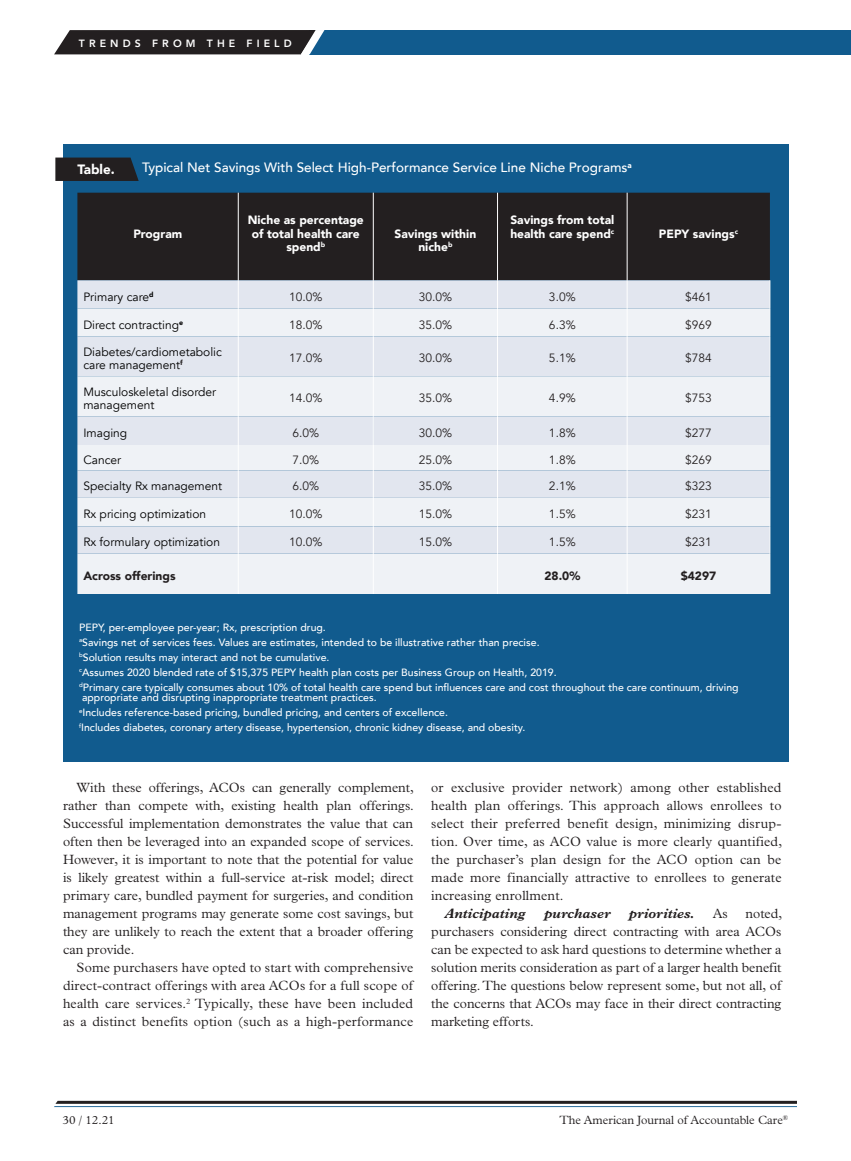
<style>
.page{position:relative;width:851px;height:1161px;background:#fff}
.page>*{position:absolute;margin:0;border:0;box-sizing:border-box;transform-origin:0 0}
.Indent{font:300 13.5px/18px "Plantin MT Pro";letter-spacing:.015em;color:#231f20;text-align:justify}
.t1{font:500 13.5px "Avenir";color:#fff}
.Indent-2{font:italic 700 13.5px "Plantin MT Pro";color:#231f20}
.t2{font:900 13.5px "Avenir";color:#fff}
.Table_Body{font:12px/13.5px "Avenir";color:#000}
.Table_Body-2{font:12px "Avenir";color:#231f20}
.Table_Header_White{font:900 12px/13.5px "Avenir";color:#fff;text-align:center}
.t3{font:300 12px "Plantin MT Pro";color:#231f20}
.Table_Body-3{font:900 12px "Avenir";color:#231f20}
.t4{font:500 10.5px "Avenir";color:#fff}
.t5{font:800 10.5px "Avenir";letter-spacing:.39em;color:#fff}
.s1{font-weight:400}
</style>
<div class="page">
<div style="left:309px;top:30px;width:541px;height:24px;background:#115b8e"></div>
<svg style="left:55px;top:1101px;width:741px;height:3px;background:#2f2b2c"></svg>
<hr style="left:54px;top:1106px;width:748px;height:1px;background:#115b8e">
<div style="left:796px;top:1098px;width:30px;height:54px;background:#fff"></div>
<div style="left:63px;top:144px;width:725px;height:617px;background:#115b8e"></div>
<div style="left:77px;top:193px;width:692px;height:87px;background:#231f20"></div>
<svg style="left:77px;top:280px;width:692px;height:29px;background:#dde3ec"></svg>
<svg style="left:77px;top:309px;width:692px;height:285px;background:#eaeef3"></svg>
<svg style="left:77px;top:416px;width:692px;height:138px;background:#e5e9f0"></svg>
<hr style="left:373px;top:193px;width:1px;height:87px;background:#fff">
<hr style="left:497px;top:193px;width:1px;height:87px;background:#fff">
<hr style="left:627px;top:193px;width:1px;height:87px;background:#fff">
<hr style="left:238px;top:193px;width:1px;height:87px;background:#fff">
<svg style="left:238px;top:280px;width:1px;height:56px"></svg>
<svg style="left:373px;top:280px;width:1px;height:56px"></svg>
<svg style="left:497px;top:280px;width:1px;height:56px"></svg>
<svg style="left:627px;top:280px;width:1px;height:56px"></svg>
<svg style="left:769px;top:280px;width:1px;height:56px"></svg>
<hr style="left:238px;top:336px;width:1px;height:40px;background:#fff">
<hr style="left:373px;top:336px;width:1px;height:40px;background:#fff">
<hr style="left:497px;top:336px;width:1px;height:40px;background:#fff">
<hr style="left:627px;top:336px;width:1px;height:40px;background:#fff">
<hr style="left:769px;top:336px;width:1px;height:40px;background:#fff">
<hr style="left:238px;top:376px;width:1px;height:40px;background:#fff">
<hr style="left:373px;top:376px;width:1px;height:40px;background:#fff">
<hr style="left:497px;top:376px;width:1px;height:40px;background:#fff">
<hr style="left:627px;top:376px;width:1px;height:40px;background:#fff">
<hr style="left:769px;top:376px;width:1px;height:40px;background:#fff">
<svg style="left:238px;top:416px;width:1px;height:138px"></svg>
<svg style="left:373px;top:416px;width:1px;height:138px"></svg>
<svg style="left:497px;top:416px;width:1px;height:138px"></svg>
<svg style="left:627px;top:416px;width:1px;height:138px"></svg>
<svg style="left:769px;top:416px;width:1px;height:138px"></svg>
<hr style="left:238px;top:554px;width:1px;height:40px;background:#fff">
<hr style="left:373px;top:554px;width:1px;height:40px;background:#fff">
<hr style="left:497px;top:554px;width:1px;height:40px;background:#fff">
<hr style="left:627px;top:554px;width:1px;height:40px;background:#fff">
<hr style="left:769px;top:554px;width:1px;height:40px;background:#fff">
<div style="left:55px;top:158px;width:84px;height:23px;background:#231f20"></div>
<svg style="left:54px;top:30px;width:271px;height:24px;background:#302f31"></svg>
<p class="t5" style="left:79px;top:35px;width:214px">TRENDS FROM THE FIELD</p>
<p class="t2" style="left:77px;top:157px;width:39px">Table.</p>
<p class="t1" style="left:142px;top:160px;width:491px">Typical Net Savings With Select High-Performance Service Line Niche Programs<sup>a</sup></p>
<p class="Table_Header_White" style="left:133px;top:226px;width:50px">Program</p>
<p class="Table_Header_White" style="left:248px;top:213px;width:118px">Niche as percentage of total health care spend<sup>b</sup></p>
<p class="Table_Header_White" style="left:394px;top:226px;width:83px">Savings within niche<sup>b</sup></p>
<p class="Table_Header_White" style="left:510px;top:213px;width:105px;text-align:left">Savings from total health care spend<sup>c</sup></p>
<p class="Table_Header_White" style="left:659px;top:226px;width:81px">PEPY savings<sup>c</sup></p>
<p class="Table_Body" style="left:83px;top:290px;width:72px">Primary care<sup>d</sup></p>
<p class="Table_Body-2" style="left:289px;top:289px;width:35px">10.0%</p>
<p class="Table_Body-2" style="left:418px;top:289px;width:35px">30.0%</p>
<p class="Table_Body-2" style="left:549px;top:289px;width:28px">3.0%</p>
<p class="Table_Body-2" style="left:685px;top:289px;width:28px">$461</p>
<p class="Table_Body" style="left:83px;top:318px;width:101px">Direct contracting<sup>e</sup></p>
<p class="Table_Body-2" style="left:289px;top:317px;width:35px">18.0%</p>
<p class="Table_Body-2" style="left:418px;top:317px;width:35px">35.0%</p>
<p class="Table_Body-2" style="left:549px;top:317px;width:28px">6.3%</p>
<p class="Table_Body-2" style="left:685px;top:317px;width:28px">$969</p>
<p class="Table_Body" style="left:83px;top:345px;width:140px">Diabetes/cardiometabolic care management<sup>f</sup></p>
<p class="Table_Body-2" style="left:289px;top:351px;width:35px">17.0%</p>
<p class="Table_Body-2" style="left:418px;top:351px;width:35px">30.0%</p>
<p class="Table_Body-2" style="left:549px;top:351px;width:28px">5.1%</p>
<p class="Table_Body-2" style="left:685px;top:351px;width:28px">$784</p>
<p class="Table_Body" style="left:83px;top:385px;width:134px">Musculoskeletal disorder management</p>
<p class="Table_Body-2" style="left:289px;top:391px;width:35px">14.0%</p>
<p class="Table_Body-2" style="left:418px;top:391px;width:35px">35.0%</p>
<p class="Table_Body-2" style="left:549px;top:391px;width:28px">4.9%</p>
<p class="Table_Body-2" style="left:685px;top:391px;width:28px">$753</p>
<p class="Table_Body" style="left:83px;top:426px;width:45px">Imaging</p>
<p class="Table_Body-2" style="left:292px;top:425px;width:28px">6.0%</p>
<p class="Table_Body-2" style="left:418px;top:425px;width:35px">30.0%</p>
<p class="Table_Body-2" style="left:549px;top:425px;width:28px">1.8%</p>
<p class="Table_Body-2" style="left:685px;top:425px;width:28px">$277</p>
<p class="Table_Body" style="left:83px;top:453px;width:39px">Cancer</p>
<p class="Table_Body-2" style="left:292px;top:452px;width:28px">7.0%</p>
<p class="Table_Body-2" style="left:418px;top:452px;width:35px">25.0%</p>
<p class="Table_Body-2" style="left:549px;top:452px;width:28px">1.8%</p>
<p class="Table_Body-2" style="left:685px;top:452px;width:28px">$269</p>
<p class="Table_Body" style="left:83px;top:479px;width:140px">Specialty Rx management</p>
<p class="Table_Body-2" style="left:292px;top:479px;width:28px">6.0%</p>
<p class="Table_Body-2" style="left:418px;top:479px;width:35px">35.0%</p>
<p class="Table_Body-2" style="left:549px;top:479px;width:28px">2.1%</p>
<p class="Table_Body-2" style="left:685px;top:479px;width:28px">$323</p>
<p class="Table_Body" style="left:83px;top:508px;width:124px">Rx pricing optimization</p>
<p class="Table_Body-2" style="left:289px;top:507px;width:35px">10.0%</p>
<p class="Table_Body-2" style="left:418px;top:507px;width:35px">15.0%</p>
<p class="Table_Body-2" style="left:549px;top:507px;width:28px">1.5%</p>
<p class="Table_Body-2" style="left:685px;top:507px;width:28px">$231</p>
<p class="Table_Body" style="left:83px;top:535px;width:138px">Rx formulary optimization</p>
<p class="Table_Body-2" style="left:289px;top:535px;width:35px">10.0%</p>
<p class="Table_Body-2" style="left:418px;top:535px;width:35px">15.0%</p>
<p class="Table_Body-2" style="left:549px;top:535px;width:28px">1.5%</p>
<p class="Table_Body-2" style="left:685px;top:535px;width:28px">$231</p>
<p class="Table_Body-3" style="left:83px;top:565px;width:94px">Across offerings</p>
<p class="Table_Body-3" style="left:544px;top:565px;width:37px">28.0%</p>
<p class="Table_Body-3" style="left:680px;top:565px;width:37px">$4297</p>
<p class="t4" style="left:79px;top:621px;width:248px">PEPY, per-employee per-year; Rx, prescription drug.</p>
<p class="t4" style="left:79px;top:636px;width:462px"><sup>a</sup>Savings net of services fees. Values are estimates, intended to be illustrative rather than precise.</p>
<p class="t4" style="left:79px;top:651px;width:252px"><sup>b</sup>Solution results may interact and not be cumulative.</p>
<p class="t4" style="left:79px;top:666px;width:479px"><sup>c</sup>Assumes 2020 blended rate of $15,375 PEPY health plan costs per Business Group on Health, 2019.</p>
<p class="t4" style="left:79px;top:681px;width:661px"><sup>d</sup>Primary care typically consumes about 10% of total health care spend but influences care and cost throughout the care continuum, driving</p>
<p class="t4" style="left:82px;top:692px;width:296px">appropriate and disrupting inappropriate treatment practices.</p>
<p class="t4" style="left:79px;top:707px;width:370px"><sup>e</sup>Includes reference-based pricing, bundled pricing, and centers of excellence.</p>
<p class="t4" style="left:79px;top:722px;width:447px"><sup>f</sup>Includes diabetes, coronary artery disease, hypertension, chronic kidney disease, and obesity.</p>
<p class="Indent" style="left:63px;top:779px;width:352px;text-indent:14px">With these offerings, ACOs can generally complement, rather than compete with, existing health plan offerings.<br>Successful implementation demonstrates the value that can often then be leveraged into an expanded scope of services.<br>However, it is important to note that the potential for value is likely greatest within a full-service at-risk model; direct primary care, bundled payment for surgeries, and condition management programs may generate some cost savings, but they are unlikely to reach the extent that a broader offering can provide.</p>
<p class="Indent" style="left:63px;top:959px;width:352px;text-indent:14px">Some purchasers have opted to start with comprehensive direct-contract offerings with area ACOs for a full scope of health care services.<sup>2</sup> Typically, these have been included as a distinct benefits option (such as a high-performance</p>
<p class="Indent" style="left:431px;top:779px;width:352px">or exclusive provider network) among other established health plan offerings. This approach allows enrollees to select their preferred benefit design, minimizing disrup&shy;tion. Over time, as ACO value is more clearly quantified, the purchaser’s plan design for the ACO option can be made more financially attractive to enrollees to generate increasing enrollment.</p>
<p class="Indent-2" style="left:445px;top:905px;width:83px">Anticipating</p>
<p class="Indent-2" style="left:544px;top:905px;width:68px">purchaser</p>
<p class="Indent-2" style="left:628px;top:905px;width:67px">priorities.</p>
<p class="Indent" style="left:712px;top:905px;width:17px">As</p>
<p class="Indent" style="left:431px;top:905px;width:352px;text-indent:314px">noted, purchasers considering direct contracting with area ACOs can be expected to ask hard questions to determine whether a solution merits consideration as part of a larger health benefit offering. The questions below represent some, but not all, of the concerns that ACOs may face in their direct contracting marketing efforts.</p>
<p class="t3" style="left:62px;top:1113px;width:54px"><span class="s1">30</span> / 12.21</p>
<p class="t3" style="left:559px;top:1113px;width:230px">The American Journal of Accountable Care<sup>®</sup></p>
</div>
